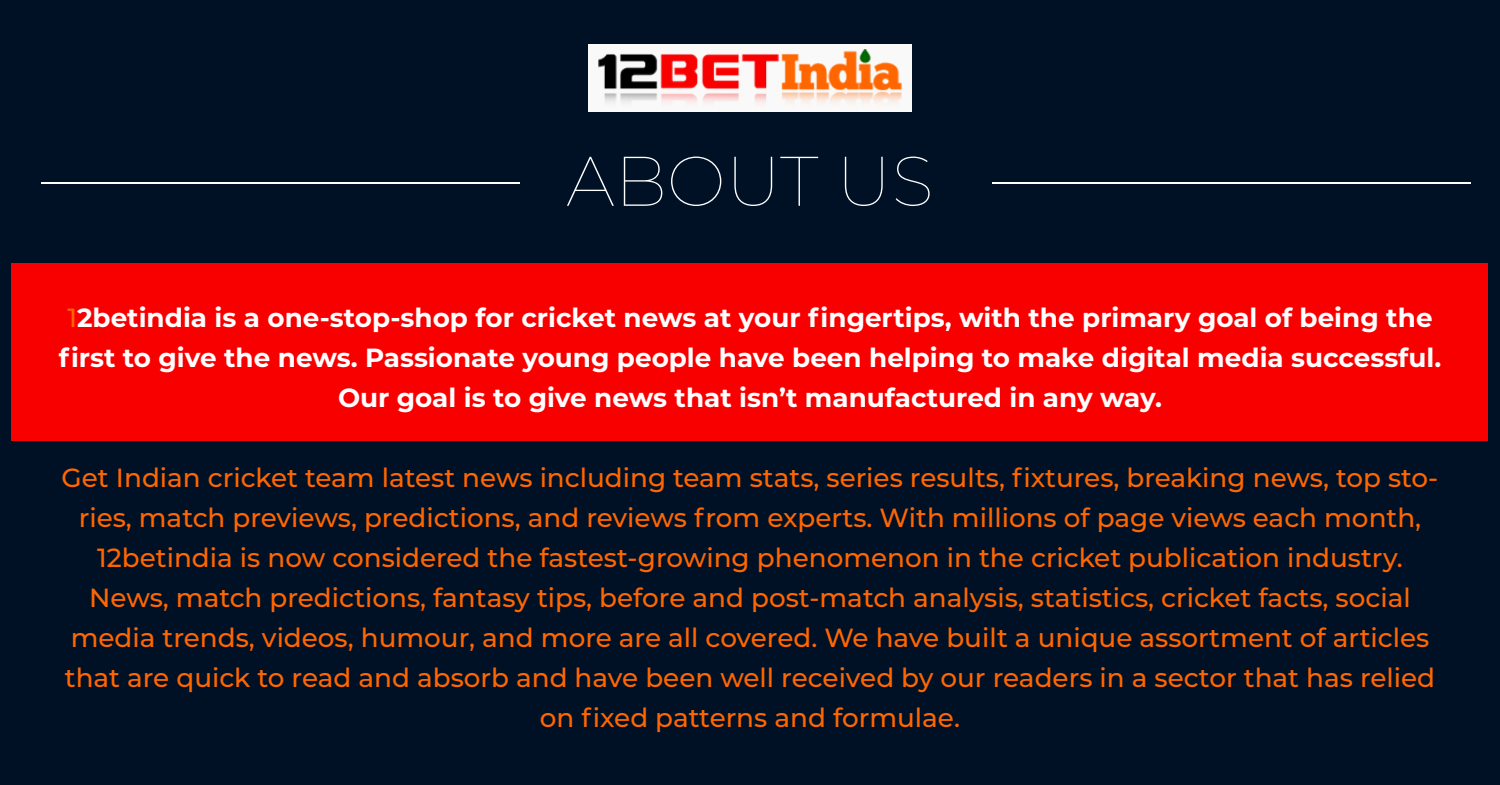
<style>
.page{position:relative;width:1500px;height:785px;background:#001126}
.page>*{position:absolute;margin:0;border:0;box-sizing:border-box;transform-origin:0 0}
.t1{font:100 70px "Montserrat";color:#fff}
.t2{font:500 26.25px/40px "Montserrat";color:#f60;text-align:center}
.t3{font:700 26.25px/40px "Montserrat";color:#fff;text-align:center}
.s1{font-weight:500;color:#f60}
</style>
<div class="page">
<div style="left:12px;top:264px;width:1476px;height:177px;background:#f90000"></div>
<div style="left:588px;top:44px;width:324px;height:68px;background:#f9f9f9"></div>
<img style="left:598px;top:50px;width:304px;height:53px">
<hr style="left:41px;top:182px;width:479px;height:2px;background:#fff">
<hr style="left:992px;top:182px;width:479px;height:2px;background:#fff">
<h1 class="t1" style="left:566px;top:134px;width:369px">ABOUT US</h1>
<p class="t3" style="left:59px;top:297px;width:1384px"><span class="s1">1</span>2betindia is a one-stop-shop for cricket news at your fingertips, with the primary goal of being the first to give the news. Passionate young people have been helping to make digital media successful.<br>Our goal is to give news that isn’t manufactured in any way.</p>
<p class="t2" style="left:62px;top:457px;width:1378px">Get Indian cricket team latest news including team stats, series results, fixtures, breaking news, top sto&shy;ries, match previews, predictions, and reviews from experts. With millions of page views each month, 12betindia is now considered the fastest-growing phenomenon in the cricket publication industry.<br>News, match predictions, fantasy tips, before and post-match analysis, statistics, cricket facts, social media trends, videos, humour, and more are all covered. We have built a unique assortment of articles that are quick to read and absorb and have been well received by our readers in a sector that has relied on fixed patterns and formulae.</p>
</div>
